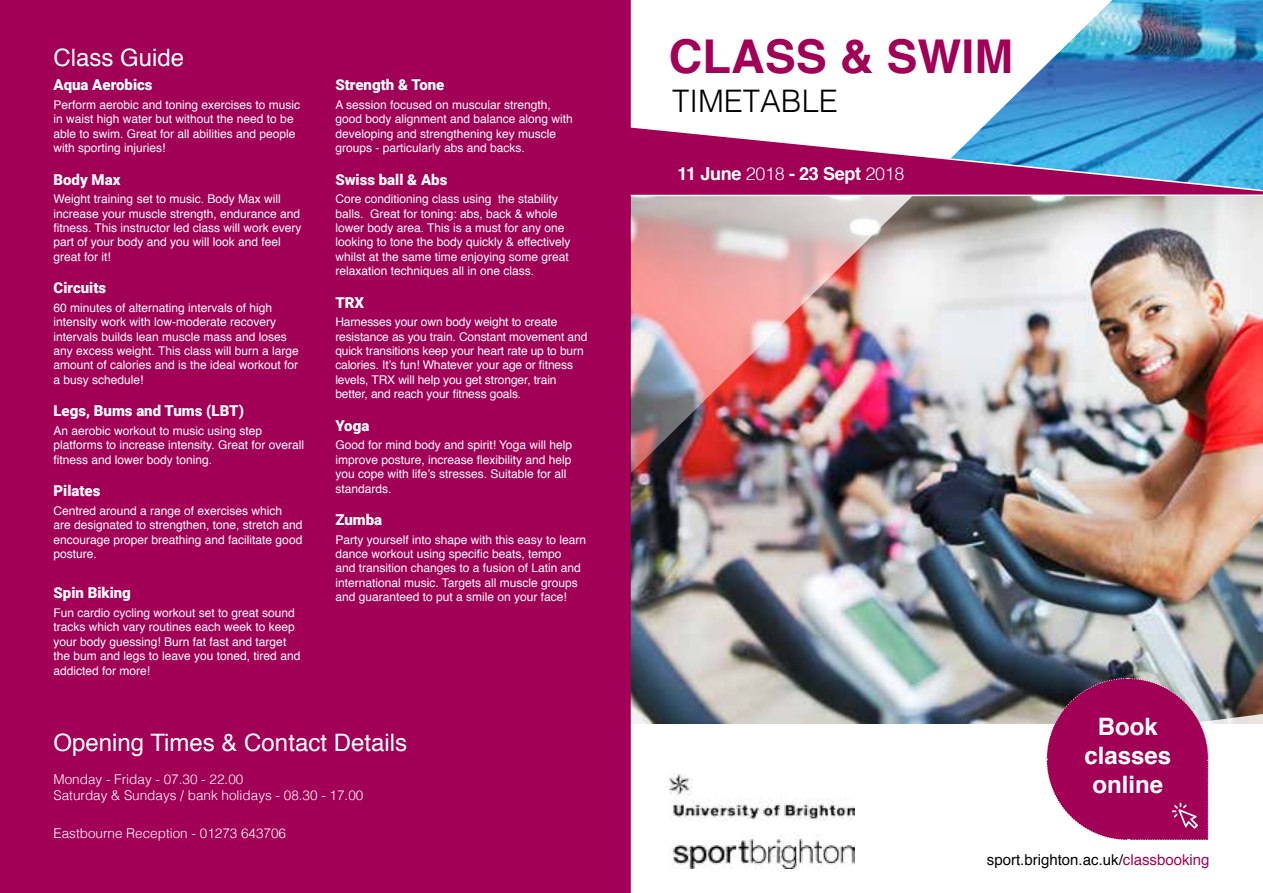
<style>
.page{position:relative;width:1263px;height:893px;background:#fff}
.page>*{position:absolute;margin:0;border:0;box-sizing:border-box;transform-origin:0 0}
.t1{font:700 46.65px "Helvetica";color:#a10056}
.t2{font:300 31.05px "Helvetica";color:#000}
.t3{font:24px "Helvetica";color:#fff}
.t4{font:700 24px/28.8px "Helvetica";color:#fff;text-align:center}
.t5{font:700 18px "Helvetica";letter-spacing:-.02em;color:#fff}
.t6{font:900 15px "Roboto";color:#fff}
.t7{font:15px "Helvetica";color:#000}
.t8{font:300 13.5px/16.2px "Helvetica";color:#fff}
.t9{font:12px/14.4px "Helvetica";color:#fff}
.s1{font-weight:300}
.s2{color:#a10056}
</style>
<div class="page">
<img style="left:631px;top:197px;width:632px;height:496px">
<img style="left:1117px;top:0;width:146px;height:124px">
<img style="left:631px;top:0;width:486px;height:473px">
<svg style="left:631px;top:124px;width:632px;height:73px"></svg>
<img style="left:631px;top:693px;width:632px;height:31px">
<img style="left:669px;top:774px;width:186px;height:95px">
<svg style="left:1046px;top:678px;width:163px;height:162px;background:#a42168"></svg>
<div style="left:0;top:0;width:631px;height:893px;background:#a10056"></div>
<h3 class="t3" style="left:54px;top:39px;width:132px">Class Guide</h3>
<p class="t6" style="left:54px;top:74px;width:101px">Aqua Aerobics</p>
<p class="t9" style="left:54px;top:98px;width:248px">Perform aerobic and toning exercises to music in waist high water but without the need to be able to swim. Great for all abilities and people with sporting injuries!</p>
<p class="t6" style="left:54px;top:169px;width:68px">Body Max</p>
<p class="t9" style="left:54px;top:192px;width:249px">Weight training set to music. Body Max will increase your muscle strength, endurance and fitness. This instructor led class will work every part of your body and you will look and feel great for it!</p>
<p class="t6" style="left:54px;top:277px;width:54px">Circuits</p>
<p class="t9" style="left:54px;top:301px;width:247px">60 minutes of alternating intervals of high intensity work with low-moderate recovery intervals builds lean muscle mass and loses any excess weight. This class will burn a large amount of calories and is the ideal workout for a busy schedule!</p>
<p class="t6" style="left:54px;top:400px;width:192px">Legs, Bums and Tums (LBT)</p>
<p class="t9" style="left:54px;top:424px;width:252px">An aerobic workout to music using step platforms to increase intensity. Great for overall fitness and lower body toning.</p>
<p class="t6" style="left:54px;top:480px;width:48px">Pilates</p>
<p class="t9" style="left:54px;top:504px;width:250px">Centred around a range of exercises which are designated to strengthen, tone, stretch and encourage proper breathing and facilitate good posture.</p>
<p class="t6" style="left:54px;top:582px;width:79px">Spin Biking</p>
<p class="t9" style="left:54px;top:606px;width:248px">Fun cardio cycling workout set to great sound tracks which vary routines each week to keep your body guessing! Burn fat fast and target the bum and legs to leave you toned, tired and addicted for more!</p>
<p class="t6" style="left:335px;top:74px;width:111px">Strength &amp; Tone</p>
<p class="t9" style="left:335px;top:98px;width:239px">A session focused on muscular strength, good body alignment and balance along with developing and strengthening key muscle groups - particularly abs and backs.</p>
<p class="t6" style="left:335px;top:169px;width:114px">Swiss ball &amp; Abs</p>
<p class="t9" style="left:335px;top:192px;width:237px">Core conditioning class using the stability balls. Great for toning: abs, back &amp; whole lower body area. This is a must for any one looking to tone the body quickly &amp; effectively whilst at the same time enjoying some great relaxation techniques all in one class.</p>
<p class="t6" style="left:335px;top:292px;width:30px">TRX</p>
<p class="t9" style="left:335px;top:315px;width:254px">Harnesses your own body weight to create resistance as you train. Constant movement and quick transitions keep your heart rate up to burn calories. It’s fun! Whatever your age or fitness levels, TRX will help you get stronger, train better, and reach your fitness goals.</p>
<p class="t6" style="left:335px;top:415px;width:35px">Yoga</p>
<p class="t9" style="left:335px;top:438px;width:238px">Good for mind body and spirit! Yoga will help improve posture, increase flexibility and help you cope with life’s stresses. Suitable for all standards.</p>
<p class="t6" style="left:335px;top:509px;width:48px">Zumba</p>
<p class="t9" style="left:335px;top:533px;width:252px">Party yourself into shape with this easy to learn dance workout using specific beats, tempo<br>and transition changes to a fusion of Latin and international music. Targets all muscle groups and guaranteed to put a smile on your face!</p>
<h3 class="t3" style="left:54px;top:724px;width:355px">Opening Times &amp; Contact Details</h3>
<p class="t8" style="left:54px;top:770px;width:311px">Monday - Friday - 07.30 - 22.00<br>Saturday &amp; Sundays / bank holidays - 08.30 - 17.00</p>
<p class="t8" style="left:54px;top:824px;width:234px">Eastbourne Reception - 01273 643706</p>
<h1 class="t1" style="left:669px;top:19px;width:346px">CLASS &amp; SWIM</h1>
<h2 class="t2" style="left:672px;top:74px;width:167px">TIMETABLE</h2>
<h3 class="t5" style="left:677px;top:159px;width:228px">11 June <span class="s1">2018</span> - 23 Sept <span class="s1">2018</span></h3>
<h3 class="t4" style="left:1084px;top:713px;width:88px">Book classes online</h3>
<p class="t7" style="left:987px;top:849px;width:224px">sport.brighton.ac.uk/<span class="s2">classbooking</span></p>
</div>
